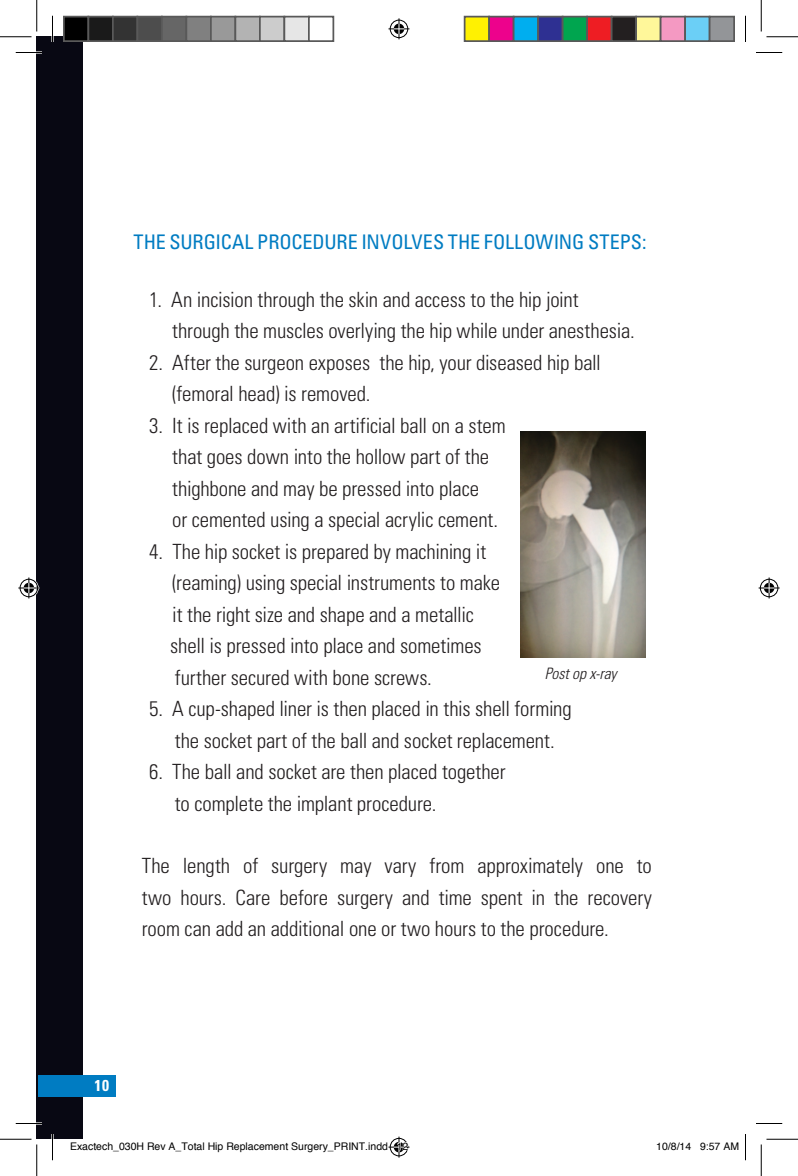
<style>
.page{position:relative;width:798px;height:1176px;background:#fff}
.page>*{position:absolute;margin:0;border:0;box-sizing:border-box;transform-origin:0 0}
.Body_Copy{font:300 condensed 21px/31.5px "Univers LT Std";letter-spacing:-.005em;color:#231f20}
.Body_Copy-2{font:condensed 20.12px "Univers LT Std";letter-spacing:-.005em;color:#007cc2}
.Body_Copy-3{font:italic 300 condensed 15.75px "Univers LT Std";letter-spacing:-.005em;color:#231f20}
.Body_Copy-4{font:700 condensed 15.75px "Univers LT Std";color:#fff}
.t1{font:10.5px "Helvetica";color:#000}
</style>
<div class="page">
<img style="left:521px;top:431px;width:125px;height:226px">
<div style="left:37px;top:37px;width:46px;height:1102px;background:#080813"></div>
<div style="left:38px;top:1075px;width:78px;height:22px;background:#007cc2"></div>
<hr style="left:16px;top:51px;width:26px;height:3px;background:#fff">
<hr style="left:16px;top:1122px;width:26px;height:3px;background:#fff">
<hr style="left:51px;top:16px;width:3px;height:26px;background:#fff">
<hr style="left:51px;top:1134px;width:3px;height:26px;background:#fff">
<svg style="left:16px;top:52px;width:26px;height:1px"></svg>
<svg style="left:756px;top:52px;width:26px;height:1px"></svg>
<svg style="left:16px;top:1123px;width:26px;height:1px"></svg>
<svg style="left:756px;top:1123px;width:26px;height:1px"></svg>
<svg style="left:52px;top:16px;width:1px;height:26px"></svg>
<svg style="left:52px;top:1134px;width:1px;height:26px"></svg>
<svg style="left:745px;top:16px;width:1px;height:26px"></svg>
<svg style="left:745px;top:1134px;width:1px;height:26px"></svg>
<hr style="left:0;top:36px;width:32px;height:1px;background:#000">
<hr style="left:766px;top:36px;width:32px;height:1px;background:#000">
<hr style="left:0;top:1139px;width:32px;height:1px;background:#000">
<hr style="left:766px;top:1139px;width:32px;height:1px;background:#000">
<hr style="left:36px;top:0;width:1px;height:32px;background:#000">
<hr style="left:36px;top:1144px;width:1px;height:32px;background:#000">
<hr style="left:761px;top:0;width:1px;height:32px;background:#000">
<hr style="left:761px;top:1144px;width:1px;height:32px;background:#000">
<svg style="left:388px;top:18px;width:22px;height:21px"></svg>
<svg style="left:18px;top:578px;width:21px;height:20px"></svg>
<svg style="left:759px;top:578px;width:21px;height:20px"></svg>
<div style="left:64px;top:17px;width:24px;height:24px;background:#000"></div>
<div style="left:63px;top:16px;width:26px;height:26px;border:2px solid #595959"></div>
<div style="left:88px;top:17px;width:25px;height:24px;background:#1a1a1a"></div>
<div style="left:88px;top:16px;width:26px;height:26px;border:2px solid #595959"></div>
<div style="left:113px;top:17px;width:24px;height:24px;background:#333"></div>
<div style="left:112px;top:16px;width:26px;height:26px;border:2px solid #595959"></div>
<div style="left:137px;top:17px;width:25px;height:24px;background:#4d4d4d"></div>
<div style="left:136px;top:16px;width:27px;height:26px;border:2px solid #595959"></div>
<div style="left:162px;top:17px;width:24px;height:24px;background:#666"></div>
<div style="left:161px;top:16px;width:26px;height:26px;border:2px solid #595959"></div>
<div style="left:186px;top:17px;width:25px;height:24px;background:#808080"></div>
<div style="left:186px;top:16px;width:26px;height:26px;border:2px solid #595959"></div>
<div style="left:211px;top:17px;width:24px;height:24px;background:#999"></div>
<div style="left:210px;top:16px;width:26px;height:26px;border:2px solid #595959"></div>
<div style="left:235px;top:17px;width:25px;height:24px;background:#b3b3b3"></div>
<div style="left:234px;top:16px;width:27px;height:26px;border:2px solid #595959"></div>
<div style="left:260px;top:17px;width:24px;height:24px;background:#ccc"></div>
<div style="left:259px;top:16px;width:26px;height:26px;border:2px solid #595959"></div>
<div style="left:284px;top:17px;width:25px;height:24px;background:#e6e6e6"></div>
<div style="left:284px;top:16px;width:26px;height:26px;border:2px solid #595959"></div>
<div style="left:308px;top:16px;width:26px;height:26px;border:2px solid #595959"></div>
<div style="left:465px;top:17px;width:24px;height:24px;background:#fff101"></div>
<div style="left:464px;top:16px;width:26px;height:26px;border:2px solid #595959"></div>
<div style="left:489px;top:17px;width:25px;height:24px;background:#ed028c"></div>
<div style="left:488px;top:16px;width:26px;height:26px;border:2px solid #595959"></div>
<div style="left:514px;top:17px;width:24px;height:24px;background:#00aeef"></div>
<div style="left:513px;top:16px;width:26px;height:26px;border:2px solid #595959"></div>
<div style="left:538px;top:17px;width:25px;height:24px;background:#2e3092"></div>
<div style="left:537px;top:16px;width:27px;height:26px;border:2px solid #595959"></div>
<div style="left:563px;top:17px;width:24px;height:24px;background:#00a54f"></div>
<div style="left:562px;top:16px;width:26px;height:26px;border:2px solid #595959"></div>
<div style="left:587px;top:17px;width:25px;height:24px;background:#ee1d23"></div>
<div style="left:586px;top:16px;width:26px;height:26px;border:2px solid #595959"></div>
<div style="left:612px;top:17px;width:24px;height:24px;background:#231f20"></div>
<div style="left:611px;top:16px;width:26px;height:26px;border:2px solid #595959"></div>
<div style="left:636px;top:17px;width:25px;height:24px;background:#fff79a"></div>
<div style="left:635px;top:16px;width:27px;height:26px;border:2px solid #595959"></div>
<div style="left:661px;top:17px;width:24px;height:24px;background:#f499c2"></div>
<div style="left:660px;top:16px;width:26px;height:26px;border:2px solid #595959"></div>
<div style="left:685px;top:17px;width:25px;height:24px;background:#6bcff6"></div>
<div style="left:684px;top:16px;width:26px;height:26px;border:2px solid #595959"></div>
<div style="left:710px;top:17px;width:24px;height:24px;background:#939598"></div>
<div style="left:709px;top:16px;width:26px;height:26px;border:2px solid #595959"></div>
<svg style="left:388px;top:1137px;width:22px;height:21px"></svg>
<p class="Body_Copy-2" style="left:134px;top:229px;width:514px">THE SURGICAL PROCEDURE INVOLVES THE FOLLOWING STEPS:</p>
<p class="Body_Copy" style="left:172px;top:283px;width:464px;text-indent:-23px">1. An incision through the skin and access to the hip joint through the muscles overlying the hip while under anesthesia.</p>
<p class="Body_Copy" style="left:172px;top:346px;width:430px;text-indent:-23px">2. After the surgeon exposes the hip, your diseased hip ball (femoral head) is removed.</p>
<p class="Body_Copy" style="left:172px;top:409px;width:335px;text-indent:-23px">3. It is replaced with an artificial ball on a stem that goes down into the hollow part of the thighbone and may be pressed into place<br>or cemented using a special acrylic cement.</p>
<p class="Body_Copy" style="left:170px;top:535px;width:331px;text-indent:-21px">4. The hip socket is prepared by machining it (reaming) using special instruments to make it the right size and shape and a metallic shell is pressed into place and sometimes further secured with bone screws.</p>
<p class="Body_Copy" style="left:149px;top:693px;width:424px;text-align:center">5. A cup-shaped liner is then placed in this shell forming the socket part of the ball and socket replacement.</p>
<p class="Body_Copy" style="left:175px;top:756px;width:332px;text-indent:-25px">6. The ball and socket are then placed together to complete the implant procedure.</p>
<p class="Body_Copy-3" style="left:545px;top:664px;width:73px">Post op x-ray</p>
<p class="Body_Copy" style="left:142px;top:850px;width:512px;text-align:justify">The length of surgery may vary from approximately one to two hours. Care before surgery and time spent in the recovery room can add an additional one or two hours to the procedure.</p>
<p class="Body_Copy-4" style="left:95px;top:1076px;width:16px">10</p>
<p class="t1" style="left:70px;top:1138px;width:340px">Exactech_030H Rev A_Total Hip Replacement Surgery_PRINT.indd 12</p>
<p class="t1" style="left:656px;top:1138px;width:84px">10/8/14 9:57 AM</p>
</div>
